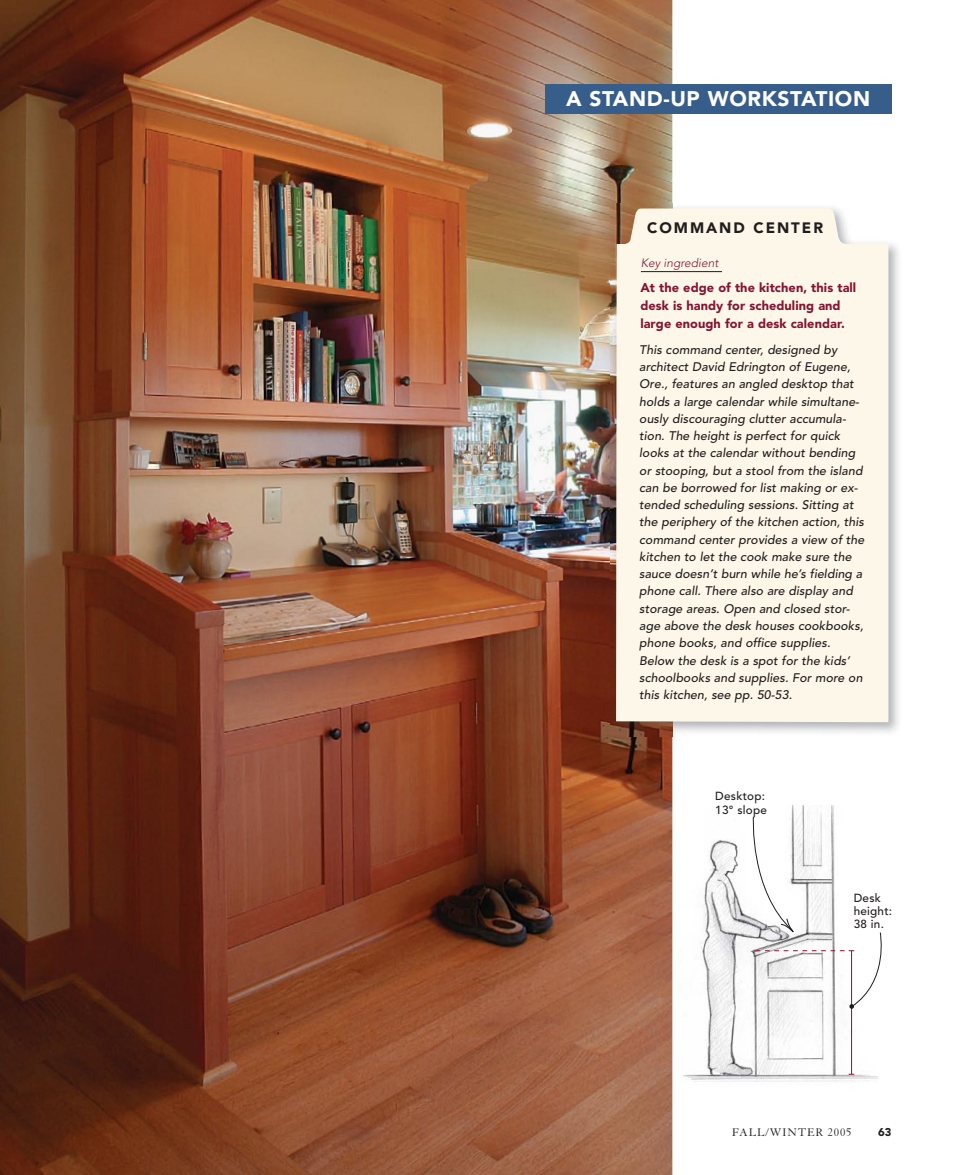
<style>
.page{position:relative;width:959px;height:1175px;background:#fff}
.page>*{position:absolute;margin:0;border:0;box-sizing:border-box;transform-origin:0 0}
.t1{font:900 21px "Avenir";letter-spacing:.03em;color:#fff}
.t2{font:900 15px "Avenir";letter-spacing:.13em;color:#211d1e}
.t3{font:900 12.75px/18px "Avenir";letter-spacing:.005em;color:#831534}
.t4{font:italic 500 12.3px/17.2px "Avenir";letter-spacing:.005em;color:#211d1e}
.t5{font:12px "Granjon";letter-spacing:.07em;color:#211d1e}
.t6{font:italic 300 12px "Avenir";color:#831534}
.t7{font:500 11.7px/13.2px "Avenir";letter-spacing:.02em;color:#211d1e}
.t8{font:900 11.25px "Avenir";color:#211d1e}
</style>
<div class="page">
<img style="left:0;top:0;width:672px;height:1174px">
<img style="left:682px;top:806px;width:195px;height:276px">
<img style="left:610px;top:203px;width:289px;height:534px">
<div style="left:616px;top:208px;width:272px;height:514px;background:#fcf7e8"></div>
<hr style="left:641px;top:271px;width:81px;height:1px;background:#211d1e">
<div style="left:544px;top:84px;width:347px;height:30px;background:#375e8a"></div>
<hr style="left:851px;top:950px;width:1px;height:124px;background:#831534">
<svg style="left:729px;top:814px;width:153px;height:203px"></svg>
<h1 class="t1" style="left:566px;top:86px;width:305px">A STAND-UP WORKSTATION</h1>
<p class="t2" style="left:647px;top:218px;width:177px">COMMAND CENTER</p>
<p class="t6" style="left:641px;top:256px;width:79px">Key ingredient</p>
<p class="t3" style="left:640px;top:278px;width:217px">At the edge of the kitchen, this tall desk is handy for scheduling and large enough for a desk calendar.</p>
<p class="t4" style="left:639px;top:341px;width:227px">This command center, designed by architect David Edrington of Eugene, Ore., features an angled desktop that holds a large calendar while simultane&shy;ously discouraging clutter accumula&shy;tion. The height is perfect for quick looks at the calendar without bending or stooping, but a stool from the island can be borrowed for list making or ex&shy;tended scheduling sessions. Sitting at the periphery of the kitchen action, this command center provides a view of the kitchen to let the cook make sure the sauce doesn’t burn while he’s fielding a phone call. There also are display and storage areas. Open and closed stor&shy;age above the desk houses cookbooks, phone books, and office supplies.<br>Below the desk is a spot for the kids’ schoolbooks and supplies. For more on this kitchen, see pp. 50-53.</p>
<p class="t7" style="left:715px;top:790px;width:53px">Desktop:<br>13° slope</p>
<p class="t7" style="left:853px;top:891px;width:40px">Desk height:<br>38 in.</p>
<p class="t5" style="left:732px;top:1126px;width:121px">FALL/WINTER 2005</p>
<p class="t8" style="left:878px;top:1125px;width:15px">63</p>
</div>
